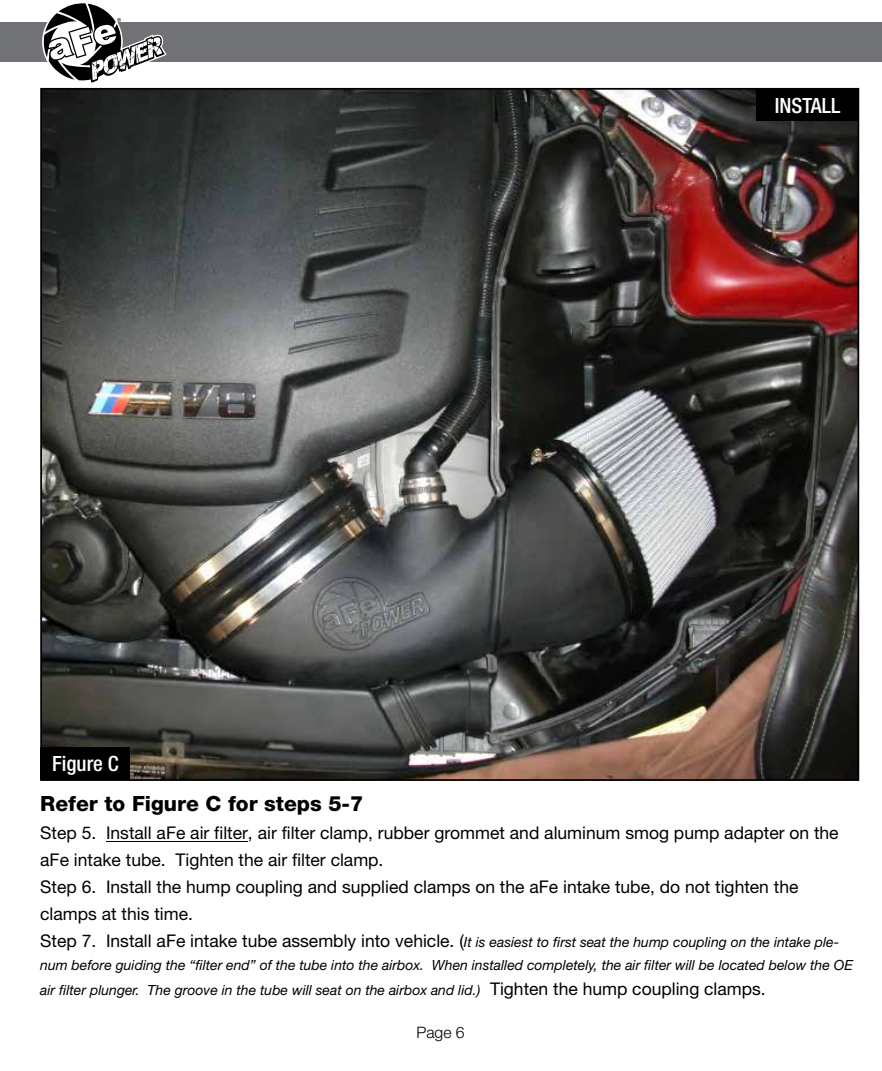
<style>
.page{position:relative;width:882px;height:1071px;background:#fff}
.page>*{position:absolute;margin:0;border:0;box-sizing:border-box;transform-origin:0 0}
.t1{font:800 21px "Helvetica Neue";color:#000}
.t2{font:500 condensed 21px "Helvetica Neue";color:#fff}
.t3{font:17.5px/26.9px "Helvetica Neue";color:#000}
.t4{font:300 15.75px "Helvetica Neue";color:#000}
.t5{font:italic 14px/22.9px "Helvetica Neue";color:#000}
.s1{font-style:normal;font-size:17.5px}
</style>
<div class="page">
<div style="left:0;top:23px;width:882px;height:39px;background:#717275"></div>
<svg style="left:43px;top:3px;width:124px;height:80px"></svg>
<img style="left:43px;top:91px;width:813px;height:687px">
<hr style="left:106px;top:841px;width:142px;height:1px;background:#000">
<div style="left:40px;top:747px;width:90px;height:33px;background:#000"></div>
<div style="left:756px;top:88px;width:103px;height:33px;background:#000"></div>
<h1 class="t2" style="left:52px;top:751px;width:68px">Figure C</h1>
<h1 class="t2" style="left:775px;top:93px;width:67px">INSTALL</h1>
<h1 class="t1" style="left:40px;top:791px;width:325px">Refer to Figure C for steps 5-7</h1>
<p class="t3" style="left:40px;top:819px;width:800px">Step 5. Install aFe air filter, air filter clamp, rubber grommet and aluminum smog pump adapter on the aFe intake tube. Tighten the air filter clamp.<br>Step 6. Install the hump coupling and supplied clamps on the aFe intake tube, do not tighten the clamps at this time.</p>
<p class="t5" style="left:40px;top:930px;width:814px"><span class="s1">Step 7. Install aFe intake tube assembly into vehicle. (</span>It is easiest to first seat the hump coupling on the intake ple&shy;num before guiding the “filter end” of the tube into the airbox. When installed completely, the air filter will be located below the OE</p>
<p class="t5" style="left:40px;top:979px;width:727px">air filter plunger. The groove in the tube will seat on the airbox and lid.) <span class="s1">Tighten the hump coupling clamps.</span></p>
<p class="t4" style="left:416px;top:1023px;width:50px">Page 6</p>
</div>
